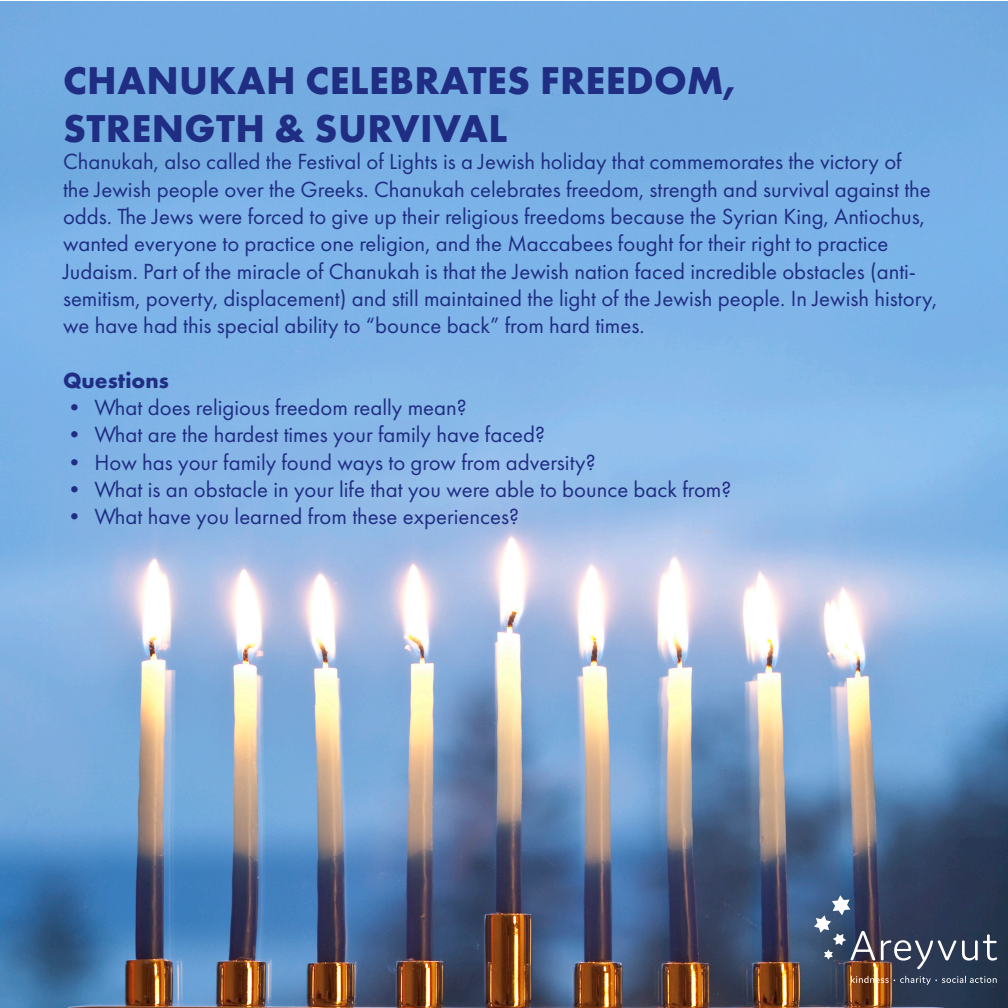
<style>
.page{position:relative;width:1008px;height:1008px;background:#fff}
.page>*{position:absolute;margin:0;border:0;box-sizing:border-box;transform-origin:0 0}
.t1{font:700 40.25px/48.3px "Futura PT";letter-spacing:.01em;color:#1f2d82}
.t2{font:22.75px/27.3px "Futura PT";color:#1f2d82}
.t3{font:700 22.75px "Futura PT";color:#1f2d82}
</style>
<div class="page">
<img style="left:0;top:1px;width:1008px;height:1007px">
<svg style="left:814px;top:895px;width:183px;height:74px"></svg>
<svg style="left:851px;top:976px;width:146px;height:9px"></svg>
<p class="t1" style="left:63px;top:55px;width:675px">CHANUKAH CELEBRATES FREEDOM,<br>STRENGTH &amp; SURVIVAL</p>
<p class="t2" style="left:63px;top:148px;width:876px">Chanukah, also called the Festival of Lights is a Jewish holiday that commemorates the victory of<br>the Jewish people over the Greeks. Chanukah celebrates freedom, strength and survival against the odds. The Jews were forced to give up their religious freedoms because the Syrian King, Antiochus, wanted everyone to practice one religion, and the Maccabees fought for their right to practice Judaism. Part of the miracle of Chanukah is that the Jewish nation faced incredible obstacles (anti&shy;semitism, poverty, displacement) and still maintained the light of the Jewish people. In Jewish history, we have had this special ability to “bounce back” from hard times.</p>
<p class="t3" style="left:63px;top:365px;width:107px">Questions</p>
<p class="t2" style="left:63px;top:394px;width:405px">• What does religious freedom really mean?</p>
<p class="t2" style="left:63px;top:421px;width:484px">• What are the hardest times your family have faced?</p>
<p class="t2" style="left:63px;top:448px;width:534px">• How has your family found ways to grow from adversity?</p>
<p class="t2" style="left:63px;top:476px;width:670px">• What is an obstacle in your life that you were able to bounce back from?</p>
<p class="t2" style="left:63px;top:503px;width:457px">• What have you learned from these experiences?</p>
</div>
